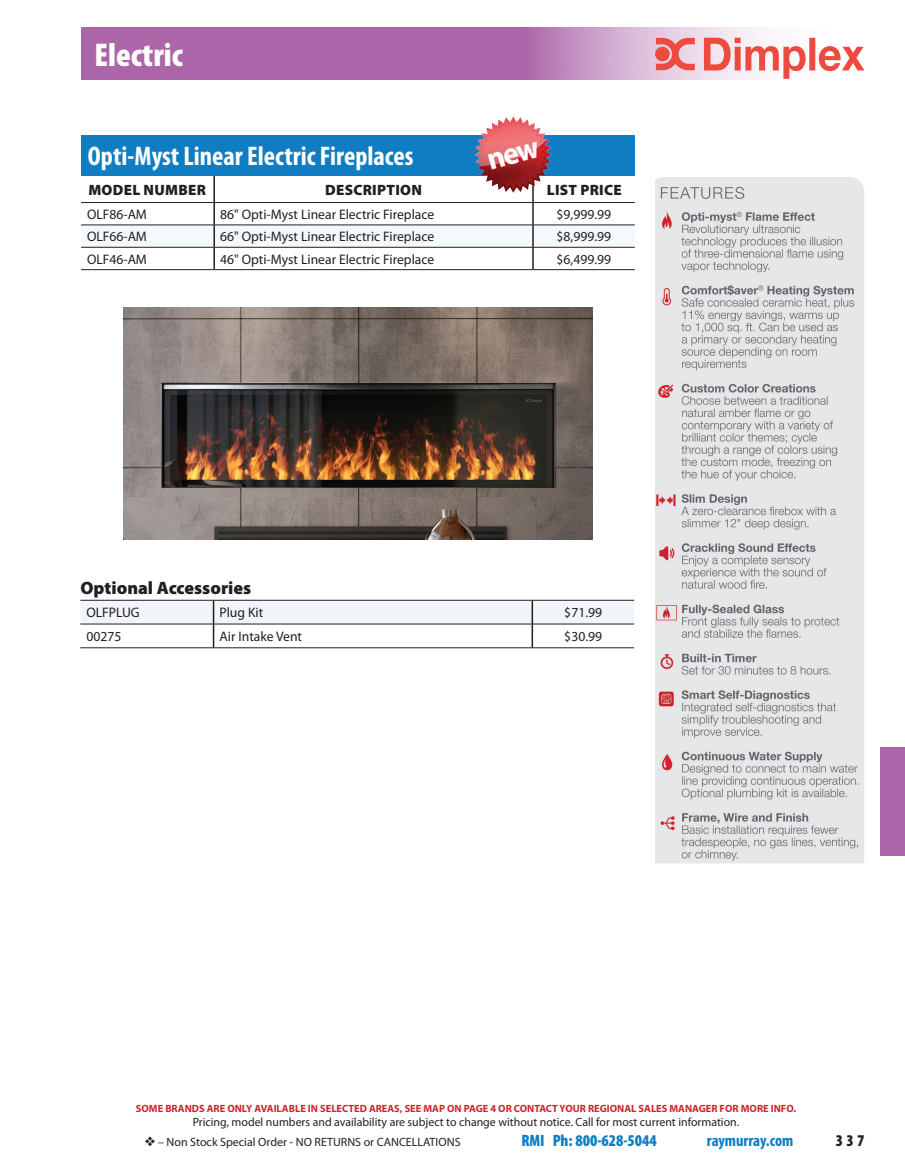
<style>
.page{position:relative;width:905px;height:1168px;background:#fff}
.page>*{position:absolute;margin:0;border:0;box-sizing:border-box;transform-origin:0 0}
.t1{font:900 condensed 33px "Myriad Pro";color:#fff}
.t2{font:700 condensed 27px "Myriad Pro";color:#fff}
.t3{font:900 18px "Myriad Pro";color:#231f20}
.t4{font:900 condensed 16.5px "Myriad Pro";color:#107dc2}
.t5{font:700 condensed 16.5px "Myriad Pro";color:#007ec5}
.t6{font:900 condensed 16.5px "Myriad Pro";color:#231f20}
.t7{font:900 15px "Myriad Pro";letter-spacing:.02em;color:#231f20}
.t8{font:13.8px "Myriad Pro";color:#231f20}
.t9{font:12px "Myriad Pro";color:#231f20}
.t10{font:700 10.5px "Myriad Pro";color:#d1232a}
</style>
<div class="page">
<div style="left:81px;top:135px;width:553px;height:41px;background:#107dc2"></div>
<svg style="left:81px;top:196px;width:553px;height:73px"></svg>
<hr style="left:81px;top:202px;width:133px;height:1px;background:#231f20">
<hr style="left:214px;top:202px;width:319px;height:1px;background:#231f20">
<hr style="left:533px;top:202px;width:102px;height:1px;background:#231f20">
<hr style="left:81px;top:225px;width:133px;height:1px;background:#231f20">
<hr style="left:214px;top:225px;width:319px;height:1px;background:#231f20">
<hr style="left:533px;top:225px;width:102px;height:1px;background:#231f20">
<hr style="left:81px;top:247px;width:133px;height:1px;background:#231f20">
<hr style="left:214px;top:247px;width:319px;height:1px;background:#231f20">
<hr style="left:533px;top:247px;width:102px;height:1px;background:#231f20">
<hr style="left:81px;top:269px;width:133px;height:1px;background:#231f20">
<hr style="left:214px;top:269px;width:319px;height:1px;background:#231f20">
<hr style="left:533px;top:269px;width:102px;height:1px;background:#231f20">
<hr style="left:213px;top:176px;width:2px;height:26px;background:#231f20">
<img style="left:474px;top:116px;width:78px;height:80px">
<svg style="left:80px;top:601px;width:554px;height:46px"></svg>
<hr style="left:80px;top:600px;width:133px;height:1px;background:#231f20">
<hr style="left:213px;top:600px;width:319px;height:1px;background:#231f20">
<hr style="left:532px;top:600px;width:102px;height:1px;background:#231f20">
<hr style="left:80px;top:624px;width:133px;height:1px;background:#231f20">
<hr style="left:213px;top:624px;width:319px;height:1px;background:#231f20">
<hr style="left:532px;top:624px;width:102px;height:1px;background:#231f20">
<hr style="left:80px;top:647px;width:133px;height:1px;background:#231f20">
<hr style="left:213px;top:647px;width:319px;height:1px;background:#231f20">
<hr style="left:532px;top:647px;width:102px;height:1px;background:#231f20">
<img style="left:124px;top:307px;width:468px;height:232px">
<img style="left:655px;top:177px;width:209px;height:686px">
<svg style="left:81px;top:27px;width:735px;height:53px;background:#b778b3"></svg>
<svg style="left:655px;top:38px;width:209px;height:41px"></svg>
<div style="left:879px;top:747px;width:25px;height:108px;background:#ad65a9"></div>
<h1 class="t1" style="left:94px;top:34px;width:90px">Electric</h1>
<h2 class="t2" style="left:88px;top:140px;width:327px">Opti-Myst Linear Electric Fireplaces</h2>
<p class="t7" style="left:88px;top:180px;width:119px">MODEL NUMBER</p>
<p class="t7" style="left:325px;top:180px;width:98px">DESCRIPTION</p>
<p class="t7" style="left:546px;top:180px;width:77px">LIST PRICE</p>
<p class="t8" style="left:87px;top:206px;width:61px">OLF86-AM</p>
<p class="t8" style="left:220px;top:206px;width:216px">86" Opti-Myst Linear Electric Fireplace</p>
<p class="t8" style="left:556px;top:206px;width:56px">$9,999.99</p>
<p class="t8" style="left:87px;top:228px;width:61px">OLF66-AM</p>
<p class="t8" style="left:220px;top:228px;width:216px">66" Opti-Myst Linear Electric Fireplace</p>
<p class="t8" style="left:556px;top:228px;width:56px">$8,999.99</p>
<p class="t8" style="left:87px;top:250px;width:61px">OLF46-AM</p>
<p class="t8" style="left:220px;top:250px;width:216px">46" Opti-Myst Linear Electric Fireplace</p>
<p class="t8" style="left:556px;top:250px;width:56px">$6,499.99</p>
<h3 class="t3" style="left:80px;top:576px;width:172px">Optional Accessories</h3>
<p class="t8" style="left:86px;top:604px;width:55px">OLFPLUG</p>
<p class="t8" style="left:219px;top:604px;width:45px">Plug Kit</p>
<p class="t8" style="left:564px;top:604px;width:39px">$71.99</p>
<p class="t8" style="left:86px;top:628px;width:36px">00275</p>
<p class="t8" style="left:219px;top:628px;width:84px">Air Intake Vent</p>
<p class="t8" style="left:564px;top:628px;width:39px">$30.99</p>
<p class="t10" style="left:136px;top:1102px;width:661px">SOME BRANDS ARE ONLY AVAILABLE IN SELECTED AREAS, SEE MAP ON PAGE 4 OR CONTACT YOUR REGIONAL SALES MANAGER FOR MORE INFO.</p>
<p class="t9" style="left:193px;top:1115px;width:548px">Pricing, model numbers and availability are subject to change without notice. Call for most current information.</p>
<p class="t9" style="left:145px;top:1134px;width:317px">❖ – Non Stock Special Order - NO RETURNS or CANCELLATIONS</p>
<p class="t4" style="left:521px;top:1130px;width:137px">RMI Ph: 800-628-5044</p>
<p class="t5" style="left:706px;top:1130px;width:88px">raymurray.com</p>
<p class="t6" style="left:835px;top:1130px;width:30px">337</p>
</div>
